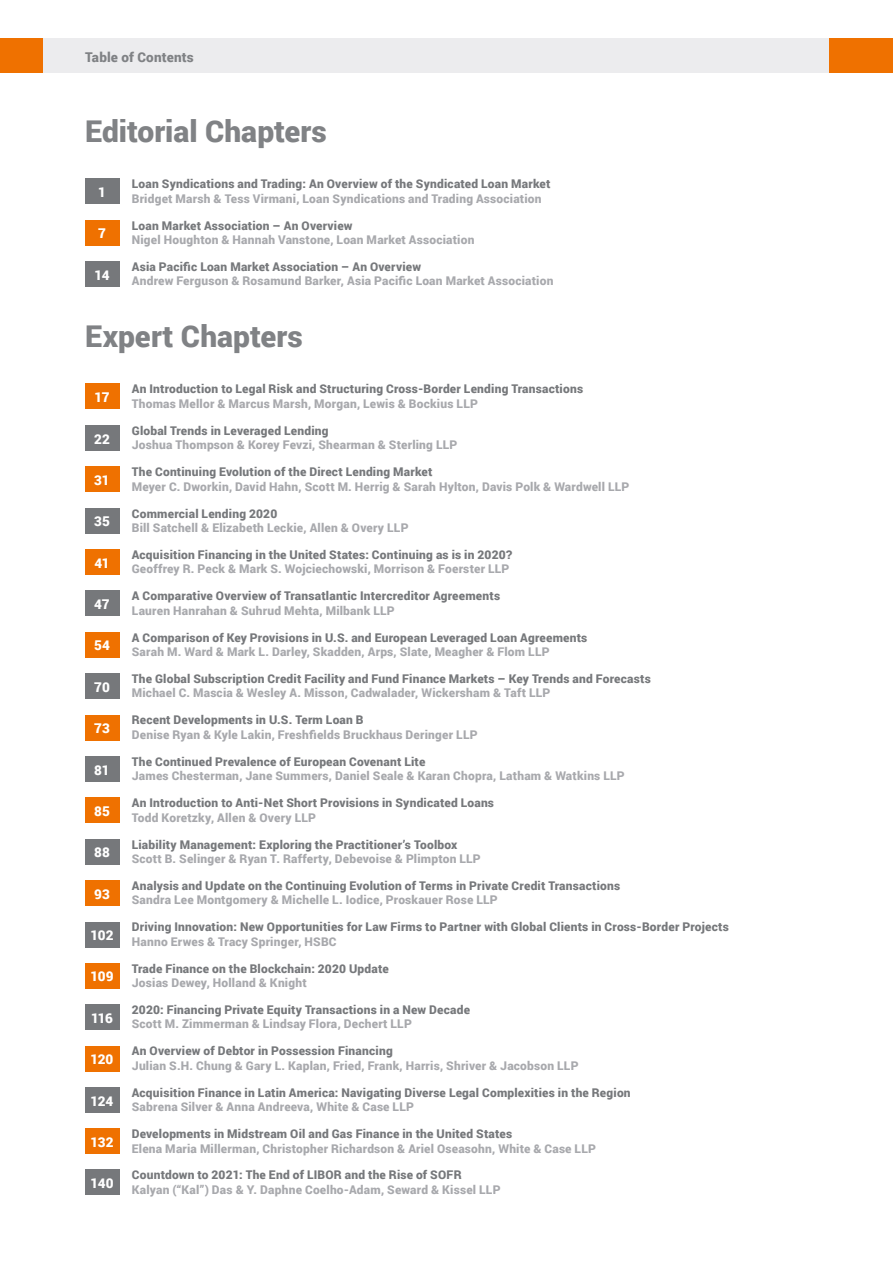
<style>
.page{position:relative;width:893px;height:1263px;background:#fff}
.page>*{position:absolute;margin:0;border:0;box-sizing:border-box;transform-origin:0 0}
.FS_-_Country_Name{font:900 30px "Roboto";color:#808285}
.FS_-_Country_Name-2{font:900 13.5px "Roboto";letter-spacing:-.005em;color:#fff}
.FS_-_Country_Name-3{font:900 13.5px "Roboto";letter-spacing:.01em;color:#808285}
.t1{font:900 12px "Roboto";letter-spacing:.015em;color:#76787b}
.t2{font:900 12px "Roboto";letter-spacing:.02em;color:#a8a9ad}
</style>
<div class="page">
<div style="left:43px;top:38px;width:786px;height:34px;background:#ececee"></div>
<div style="left:0;top:38px;width:43px;height:34px;background:#ef7100"></div>
<div style="left:829px;top:38px;width:64px;height:34px;background:#ef7100"></div>
<div style="left:85px;top:383px;width:34px;height:26px;background:#ef7100"></div>
<div style="left:85px;top:1170px;width:34px;height:25px;background:#76787b"></div>
<div style="left:85px;top:425px;width:34px;height:26px;background:#76787b"></div>
<div style="left:85px;top:508px;width:34px;height:25px;background:#76787b"></div>
<div style="left:85px;top:591px;width:34px;height:25px;background:#76787b"></div>
<div style="left:85px;top:673px;width:34px;height:26px;background:#76787b"></div>
<div style="left:85px;top:756px;width:34px;height:26px;background:#76787b"></div>
<div style="left:85px;top:839px;width:34px;height:25px;background:#76787b"></div>
<div style="left:85px;top:922px;width:34px;height:25px;background:#76787b"></div>
<div style="left:85px;top:1004px;width:34px;height:26px;background:#76787b"></div>
<div style="left:85px;top:1087px;width:34px;height:26px;background:#76787b"></div>
<div style="left:85px;top:467px;width:34px;height:25px;background:#ef7100"></div>
<div style="left:85px;top:549px;width:34px;height:26px;background:#ef7100"></div>
<div style="left:85px;top:632px;width:34px;height:26px;background:#ef7100"></div>
<div style="left:85px;top:715px;width:34px;height:25px;background:#ef7100"></div>
<div style="left:85px;top:798px;width:34px;height:25px;background:#ef7100"></div>
<div style="left:85px;top:880px;width:34px;height:26px;background:#ef7100"></div>
<div style="left:85px;top:963px;width:34px;height:26px;background:#ef7100"></div>
<div style="left:85px;top:1046px;width:34px;height:25px;background:#ef7100"></div>
<div style="left:85px;top:1129px;width:34px;height:25px;background:#ef7100"></div>
<div style="left:85px;top:179px;width:34px;height:25px;background:#76787b"></div>
<div style="left:85px;top:220px;width:34px;height:25px;background:#ef7100"></div>
<div style="left:85px;top:261px;width:34px;height:26px;background:#76787b"></div>
<p class="FS_-_Country_Name-3" style="left:85px;top:48px;width:110px">Table of Contents</p>
<p class="FS_-_Country_Name" style="left:85px;top:111px;width:243px">Editorial Chapters</p>
<p class="FS_-_Country_Name-2" style="left:98px;top:183px;width:9px">1</p>
<p class="FS_-_Country_Name-2" style="left:98px;top:224px;width:9px">7</p>
<p class="FS_-_Country_Name-2" style="left:95px;top:265px;width:16px">14</p>
<p class="t1" style="left:132px;top:175px;width:420px">Loan Syndications and Trading: An Overview of the Syndicated Loan Market</p>
<p class="t2" style="left:132px;top:190px;width:411px">Bridget Marsh &amp; Tess Virmani, Loan Syndications and Trading Association</p>
<p class="t1" style="left:132px;top:217px;width:222px">Loan Market Association – An Overview</p>
<p class="t2" style="left:132px;top:231px;width:344px">Nigel Houghton &amp; Hannah Vanstone, Loan Market Association</p>
<p class="t1" style="left:132px;top:258px;width:291px">Asia Pacific Loan Market Association – An Overview</p>
<p class="t2" style="left:132px;top:273px;width:423px">Andrew Ferguson &amp; Rosamund Barker, Asia Pacific Loan Market Association</p>
<p class="FS_-_Country_Name" style="left:85px;top:315px;width:219px">Expert Chapters</p>
<p class="FS_-_Country_Name-2" style="left:95px;top:387px;width:16px">17</p>
<p class="t1" style="left:132px;top:380px;width:453px">An Introduction to Legal Risk and Structuring Cross-Border Lending Transactions</p>
<p class="t2" style="left:132px;top:395px;width:348px">Thomas Mellor &amp; Marcus Marsh, Morgan, Lewis &amp; Bockius LLP</p>
<p class="FS_-_Country_Name-2" style="left:94px;top:429px;width:17px">22</p>
<p class="FS_-_Country_Name-2" style="left:94px;top:471px;width:17px">31</p>
<p class="FS_-_Country_Name-2" style="left:94px;top:512px;width:17px">35</p>
<p class="FS_-_Country_Name-2" style="left:94px;top:553px;width:17px">41</p>
<p class="FS_-_Country_Name-2" style="left:94px;top:595px;width:17px">47</p>
<p class="FS_-_Country_Name-2" style="left:94px;top:636px;width:17px">54</p>
<p class="FS_-_Country_Name-2" style="left:94px;top:677px;width:17px">70</p>
<p class="FS_-_Country_Name-2" style="left:94px;top:719px;width:17px">73</p>
<p class="FS_-_Country_Name-2" style="left:94px;top:760px;width:17px">81</p>
<p class="FS_-_Country_Name-2" style="left:94px;top:802px;width:17px">85</p>
<p class="FS_-_Country_Name-2" style="left:94px;top:843px;width:17px">88</p>
<p class="FS_-_Country_Name-2" style="left:94px;top:884px;width:17px">93</p>
<p class="FS_-_Country_Name-2" style="left:90px;top:926px;width:25px">102</p>
<p class="FS_-_Country_Name-2" style="left:91px;top:967px;width:25px">109</p>
<p class="FS_-_Country_Name-2" style="left:91px;top:1008px;width:23px">116</p>
<p class="FS_-_Country_Name-2" style="left:91px;top:1050px;width:24px">120</p>
<p class="FS_-_Country_Name-2" style="left:91px;top:1091px;width:24px">124</p>
<p class="FS_-_Country_Name-2" style="left:91px;top:1132px;width:24px">132</p>
<p class="FS_-_Country_Name-2" style="left:91px;top:1173px;width:24px">140</p>
<p class="t1" style="left:132px;top:422px;width:198px">Global Trends in Leveraged Lending</p>
<p class="t2" style="left:132px;top:436px;width:327px">Joshua Thompson &amp; Korey Fevzi, Shearman &amp; Sterling LLP</p>
<p class="t1" style="left:132px;top:463px;width:302px">The Continuing Evolution of the Direct Lending Market</p>
<p class="t2" style="left:132px;top:478px;width:499px">Meyer C. Dworkin, David Hahn, Scott M. Herrig &amp; Sarah Hylton, Davis Polk &amp; Wardwell LLP</p>
<p class="t1" style="left:132px;top:505px;width:147px">Commercial Lending 2020</p>
<p class="t2" style="left:132px;top:519px;width:278px">Bill Satchell &amp; Elizabeth Leckie, Allen &amp; Overy LLP</p>
<p class="t1" style="left:132px;top:546px;width:382px">Acquisition Financing in the United States: Continuing as is in 2020?</p>
<p class="t2" style="left:132px;top:560px;width:379px">Geoffrey R. Peck &amp; Mark S. Wojciechowski, Morrison &amp; Foerster LLP</p>
<p class="t1" style="left:132px;top:587px;width:370px">A Comparative Overview of Transatlantic Intercreditor Agreements</p>
<p class="t2" style="left:132px;top:602px;width:264px">Lauren Hanrahan &amp; Suhrud Mehta, Milbank LLP</p>
<p class="t1" style="left:132px;top:629px;width:457px">A Comparison of Key Provisions in U.S. and European Leveraged Loan Agreements</p>
<p class="t2" style="left:132px;top:643px;width:419px">Sarah M. Ward &amp; Mark L. Darley, Skadden, Arps, Slate, Meagher &amp; Flom LLP</p>
<p class="t1" style="left:132px;top:670px;width:520px">The Global Subscription Credit Facility and Fund Finance Markets – Key Trends and Forecasts</p>
<p class="t2" style="left:132px;top:685px;width:420px">Michael C. Mascia &amp; Wesley A. Misson, Cadwalader, Wickersham &amp; Taft LLP</p>
<p class="t1" style="left:132px;top:712px;width:233px">Recent Developments in U.S. Term Loan B</p>
<p class="t2" style="left:132px;top:726px;width:347px">Denise Ryan &amp; Kyle Lakin, Freshfields Bruckhaus Deringer LLP</p>
<p class="t1" style="left:132px;top:753px;width:295px">The Continued Prevalence of European Covenant Lite</p>
<p class="t2" style="left:132px;top:767px;width:494px">James Chesterman, Jane Summers, Daniel Seale &amp; Karan Chopra, Latham &amp; Watkins LLP</p>
<p class="t1" style="left:132px;top:794px;width:364px">An Introduction to Anti-Net Short Provisions in Syndicated Loans</p>
<p class="t2" style="left:132px;top:809px;width:186px">Todd Koretzky, Allen &amp; Overy LLP</p>
<p class="t1" style="left:132px;top:836px;width:327px">Liability Management: Exploring the Practitioner’s Toolbox</p>
<p class="t2" style="left:132px;top:850px;width:350px">Scott B. Selinger &amp; Ryan T. Rafferty, Debevoise &amp; Plimpton LLP</p>
<p class="t1" style="left:132px;top:877px;width:490px">Analysis and Update on the Continuing Evolution of Terms in Private Credit Transactions</p>
<p class="t2" style="left:132px;top:891px;width:367px">Sandra Lee Montgomery &amp; Michelle L. Iodice, Proskauer Rose LLP</p>
<p class="t1" style="left:132px;top:918px;width:599px">Driving Innovation: New Opportunities for Law Firms to Partner with Global Clients in Cross-Border Projects</p>
<p class="t2" style="left:132px;top:933px;width:206px">Hanno Erwes &amp; Tracy Springer, HSBC</p>
<p class="t1" style="left:132px;top:960px;width:259px">Trade Finance on the Blockchain: 2020 Update</p>
<p class="t2" style="left:132px;top:974px;width:176px">Josias Dewey, Holland &amp; Knight</p>
<p class="t1" style="left:132px;top:1001px;width:340px">2020: Financing Private Equity Transactions in a New Decade</p>
<p class="t2" style="left:132px;top:1016px;width:282px">Scott M. Zimmerman &amp; Lindsay Flora, Dechert LLP</p>
<p class="t1" style="left:132px;top:1043px;width:262px">An Overview of Debtor in Possession Financing</p>
<p class="t2" style="left:132px;top:1057px;width:448px">Julian S.H. Chung &amp; Gary L. Kaplan, Fried, Frank, Harris, Shriver &amp; Jacobson LLP</p>
<p class="t1" style="left:132px;top:1084px;width:500px">Acquisition Finance in Latin America: Navigating Diverse Legal Complexities in the Region</p>
<p class="t2" style="left:132px;top:1098px;width:284px">Sabrena Silver &amp; Anna Andreeva, White &amp; Case LLP</p>
<p class="t1" style="left:132px;top:1125px;width:382px">Developments in Midstream Oil and Gas Finance in the United States</p>
<p class="t2" style="left:132px;top:1140px;width:466px">Elena Maria Millerman, Christopher Richardson &amp; Ariel Oseasohn, White &amp; Case LLP</p>
<p class="t1" style="left:132px;top:1166px;width:331px">Countdown to 2021: The End of LIBOR and the Rise of SOFR</p>
<p class="t2" style="left:132px;top:1181px;width:370px">Kalyan (“Kal”) Das &amp; Y. Daphne Coelho-Adam, Seward &amp; Kissel LLP</p>
</div>
